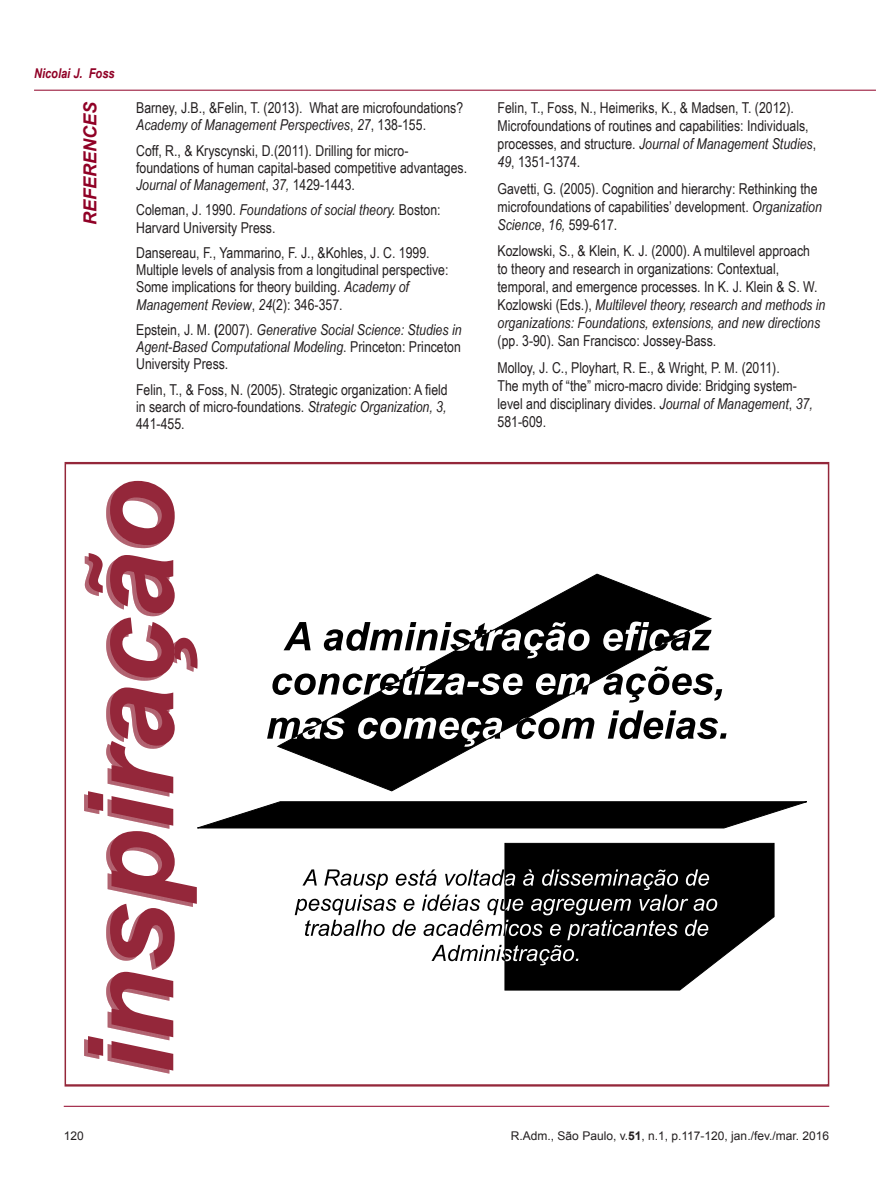
<style>
.page{position:relative;width:893px;height:1191px;background:#fff}
.page>*{position:absolute;margin:0;border:0;box-sizing:border-box;transform-origin:0 0}
.Virado{font:italic 700 18px "Arial";color:#900126}
.Tex-refer{font:15px/18px "Arial Narrow";color:#231f20}
.Tex-refer-2{font:italic 15px/17.1px "Arial Narrow";color:#231f20;text-align:justify}
.t1{font:italic 700 13.5px "Arial Narrow";color:#900126}
.Rodapé{font:12px "Arial";color:#231f20}
.s1{font-style:italic}
.s2{font-style:normal}
.s3{font-weight:700;font-style:normal}
.s4{font-weight:700}
</style>
<div class="page">
<hr style="left:64px;top:1106px;width:765px;height:1px;background:#900126">
<hr style="left:34px;top:90px;width:842px;height:1px;background:#900126">
<svg style="left:88px;top:481px;width:65px;height:575px"></svg>
<svg style="left:84px;top:556px;width:16px;height:503px"></svg>
<svg style="left:106px;top:484px;width:701px;height:589px"></svg>
<p class="t1" style="left:34px;top:63px;width:82px">Nicolai J. Foss</p>
<p class="Virado" style="left:78px;top:225px;width:125px;rotate:-90deg">REFERENCES</p>
<p class="Tex-refer" style="left:136px;top:99px;width:329px;line-height:17.1px">Barney, J.B., &amp;Felin, T. (2013). What are microfoundations?<br><span class="s1">Academy of Management Perspectives</span>, <span class="s1">27</span>, 138-155.</p>
<p class="Tex-refer" style="left:136px;top:141px;width:332px;line-height:17.1px">Coff, R., &amp; Kryscynski, D.(2011). Drilling for micro&shy;foundations of human capital-based competitive advantages.<br><span class="s1">Journal of Management</span>, <span class="s1">37,</span> 1429-1443.</p>
<p class="Tex-refer" style="left:136px;top:201px;width:306px;line-height:17.1px">Coleman, J. 1990. <span class="s1">Foundations of social theory.</span> Boston:<br>Harvard University Press.</p>
<p class="Tex-refer" style="left:136px;top:244px;width:314px;line-height:17.1px">Dansereau, F., Yammarino, F. J., &amp;Kohles, J. C. 1999.<br>Multiple levels of analysis from a longitudinal perspective:<br>Some implications for theory building. <span class="s1">Academy of Management Review</span>, <span class="s1">24</span>(2): 346-357.</p>
<p class="Tex-refer-2" style="left:136px;top:321px;width:327px"><span class="s2">Epstein, J. M.</span> <span class="s3">(</span><span class="s2">2007).</span> Generative Social Science: Studies in Agent-Based Computational Modeling<span class="s2">. Princeton: Princeton University Press.</span></p>
<p class="Tex-refer" style="left:136px;top:380px;width:313px;line-height:17.1px;text-align:justify">Felin, T., &amp; Foss, N. (2005). Strategic organization: A field in search of micro-foundations. <span class="s1">Strategic Organization, 3, </span>441-455.</p>
<p class="Tex-refer" style="left:498px;top:98px;width:320px">Felin, T., Foss, N., Heimeriks, K., &amp; Madsen, T. (2012).<br>Microfoundations of routines and capabilities: Individuals, processes, and structure. <span class="s1">Journal of Management Studies</span>, <span class="s1">49</span>, 1351-1374.</p>
<p class="Tex-refer" style="left:498px;top:179px;width:326px">Gavetti, G. (2005). Cognition and hierarchy: Rethinking the microfoundations of capabilities’ development. <span class="s1">Organization<br>Science</span>, <span class="s1">16,</span> 599-617.</p>
<p class="Tex-refer" style="left:498px;top:241px;width:329px">Kozlowski, S., &amp; Klein, K. J. (2000). A multilevel approach<br>to theory and research in organizations: Contextual, temporal, and emergence processes. In K. J. Klein &amp; S. W.<br>Kozlowski (Eds.), <span class="s1">Multilevel theory, research and methods in organizations: Foundations, extensions, and new directions </span>(pp. 3-90). San Francisco: Jossey-Bass.</p>
<p class="Tex-refer" style="left:498px;top:358px;width:317px">Molloy, J. C., Ployhart, R. E., &amp; Wright, P. M. (2011).<br>The myth of “the” micro-macro divide: Bridging system&shy;level and disciplinary divides. <span class="s1">Journal of Management</span>, <span class="s1">37, </span>581-609.</p>
<p class="Rodapé" style="left:64px;top:1128px;width:22px">120</p>
<p class="Rodapé" style="left:511px;top:1128px;width:320px">R.Adm., São Paulo, v.<span class="s4">51</span>, n.1, p.117-120, jan./fev./mar. 2016</p>
</div>
